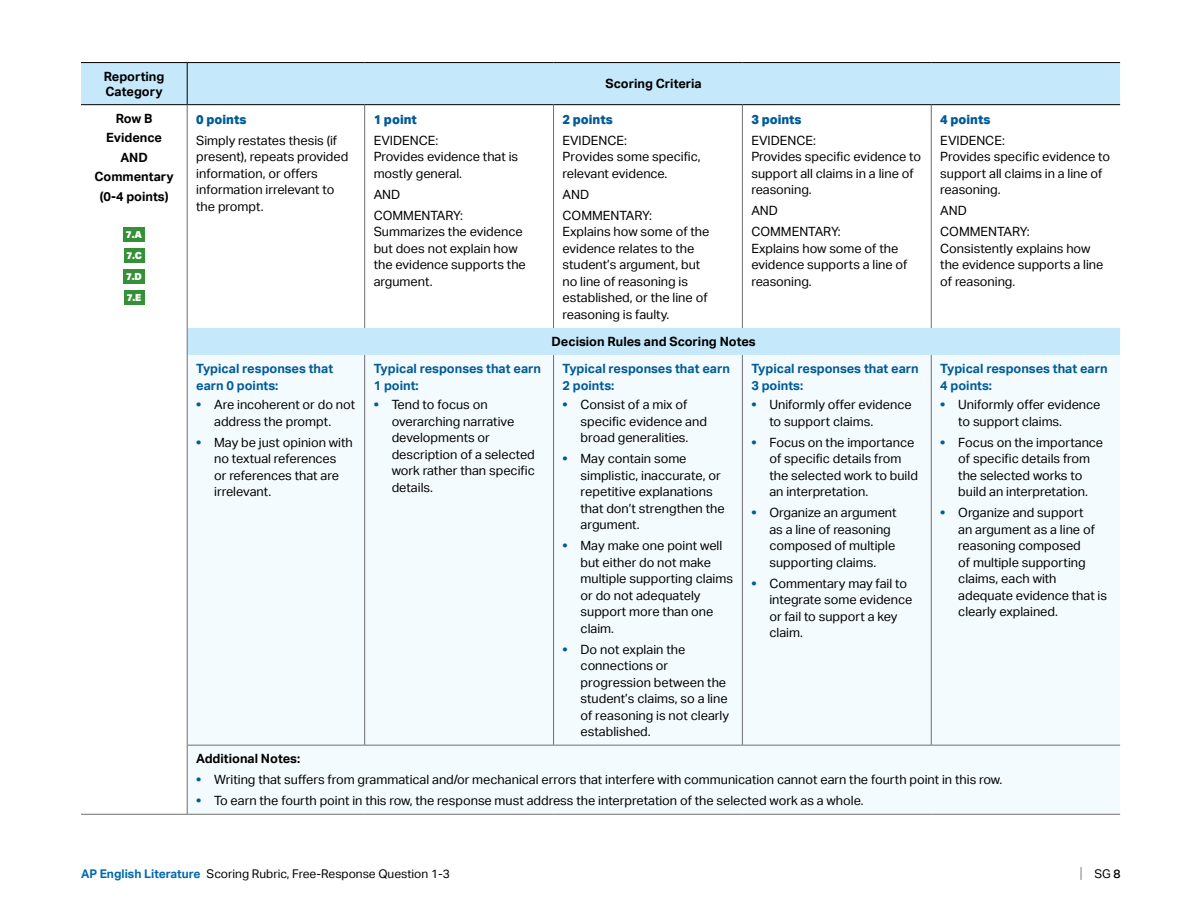
<style>
.page{position:relative;width:1188px;height:918px;background:#fff}
.page>*{position:absolute;margin:0;border:0;box-sizing:border-box;transform-origin:0 0}
.t1{font:12.75px/16.5px "Aktiv Grotesk";color:#000}
.t2{font:700 12.75px/16.5px "Aktiv Grotesk";color:#005b97}
.t3{font:700 12.75px/19.5px "Aktiv Grotesk";color:#000}
.t4{font:800 12.75px "Aktiv Grotesk";color:#005b97}
.t5{font:12px "Aktiv Grotesk";color:#000}
.t6{font:900 9.75px/21px "Aktiv Grotesk";color:#fff;text-align:justify}
.s1{font-style:inherit}
.s2{font-weight:800;color:#005b97}
.s3{font-weight:700;color:#0069ac}
.s4{font-size:15px;color:#878787}
.s5{font-weight:500}
</style>
<div class="page">
<div style="left:81px;top:63px;width:1039px;height:292px;background:#c6e8fb"></div>
<svg style="left:81px;top:105px;width:284px;height:709px"></svg>
<svg style="left:365px;top:105px;width:755px;height:223px"></svg>
<div style="left:188px;top:355px;width:932px;height:459px;background:#f4fbfe"></div>
<hr style="left:931px;top:104px;width:189px;height:1px;background:#000">
<hr style="left:931px;top:105px;width:1px;height:223px;background:#706f6f">
<hr style="left:81px;top:62px;width:106px;height:1px;background:#000">
<hr style="left:187px;top:62px;width:178px;height:1px;background:#000">
<hr style="left:365px;top:62px;width:189px;height:1px;background:#000">
<hr style="left:554px;top:62px;width:188px;height:1px;background:#000">
<hr style="left:742px;top:62px;width:189px;height:1px;background:#000">
<hr style="left:931px;top:62px;width:189px;height:1px;background:#000">
<hr style="left:187px;top:104px;width:178px;height:1px;background:#000">
<hr style="left:365px;top:104px;width:189px;height:1px;background:#000">
<hr style="left:554px;top:104px;width:188px;height:1px;background:#000">
<hr style="left:742px;top:104px;width:189px;height:1px;background:#000">
<hr style="left:931px;top:355px;width:1px;height:390px;background:#706f6f">
<hr style="left:81px;top:104px;width:106px;height:1px;background:#000">
<hr style="left:187px;top:105px;width:1px;height:223px;background:#706f6f">
<hr style="left:187px;top:355px;width:1px;height:390px;background:#706f6f">
<hr style="left:81px;top:814px;width:106px;height:1px;background:#706f6f">
<svg style="left:187px;top:328px;width:1px;height:27px"></svg>
<hr style="left:187px;top:63px;width:1px;height:41px;background:#000">
<hr style="left:187px;top:745px;width:178px;height:1px;background:#706f6f">
<hr style="left:187px;top:746px;width:1px;height:68px;background:#706f6f">
<hr style="left:365px;top:745px;width:189px;height:1px;background:#706f6f">
<hr style="left:554px;top:745px;width:188px;height:1px;background:#706f6f">
<hr style="left:742px;top:745px;width:189px;height:1px;background:#706f6f">
<hr style="left:931px;top:745px;width:189px;height:1px;background:#706f6f">
<hr style="left:187px;top:814px;width:178px;height:1px;background:#706f6f">
<hr style="left:365px;top:814px;width:189px;height:1px;background:#706f6f">
<hr style="left:554px;top:814px;width:188px;height:1px;background:#706f6f">
<hr style="left:742px;top:814px;width:189px;height:1px;background:#706f6f">
<hr style="left:931px;top:814px;width:189px;height:1px;background:#706f6f">
<hr style="left:553px;top:105px;width:1px;height:223px;background:#706f6f">
<hr style="left:553px;top:355px;width:1px;height:390px;background:#706f6f">
<hr style="left:742px;top:355px;width:1px;height:390px;background:#706f6f">
<hr style="left:364px;top:355px;width:1px;height:390px;background:#706f6f">
<hr style="left:364px;top:105px;width:1px;height:223px;background:#706f6f">
<hr style="left:742px;top:105px;width:1px;height:223px;background:#706f6f">
<div style="left:124px;top:227px;width:21px;height:15px;background:#359138"></div>
<div style="left:124px;top:248px;width:20px;height:15px;background:#359138"></div>
<div style="left:124px;top:269px;width:21px;height:15px;background:#359138"></div>
<div style="left:124px;top:290px;width:20px;height:15px;background:#359138"></div>
<p class="t3" style="left:104px;top:69px;width:62px;line-height:15px">Reporting<br>Category</p>
<p class="t3" style="left:606px;top:74px;width:98px">Scoring Criteria</p>
<p class="t3" style="left:95px;top:109px;width:81px;text-align:center">Row B<br>Evidence<br>AND<br>Commentary (0-4 points)</p>
<p class="t6" style="left:126px;top:224px;width:18px">7.A 7.C 7.D 7.E</p>
<p class="t4" style="left:374px;top:111px;width:45px">1 point</p>
<p class="t1" style="left:374px;top:132px;width:146px">EVIDENCE:<br>Provides evidence that is mostly general.</p>
<p class="t1" style="left:374px;top:184px;width:91px;line-height:21px">AND<br>COMMENTARY:</p>
<p class="t1" style="left:374px;top:224px;width:154px">Summarizes the evidence but does not explain how the evidence supports the argument.</p>
<p class="t4" style="left:196px;top:111px;width:52px">0 points</p>
<p class="t1" style="left:196px;top:132px;width:154px">Simply restates thesis (if present), repeats provided information, or offers information irrelevant to the prompt.</p>
<p class="t4" style="left:563px;top:111px;width:52px">2 points</p>
<p class="t1" style="left:563px;top:132px;width:140px">EVIDENCE:<br>Provides some specific<span class="s1">, </span>relevant evidence.</p>
<p class="t1" style="left:563px;top:184px;width:91px;line-height:21px">AND<br>COMMENTARY:</p>
<p class="t1" style="left:563px;top:224px;width:148px">Explains how some of the evidence relates to the student’s argument, but no line of reasoning is established, or the line of reasoning is faulty.</p>
<p class="t4" style="left:751px;top:111px;width:52px">3 points</p>
<p class="t1" style="left:751px;top:132px;width:171px">EVIDENCE:<br>Provides specific evidence to support all claims in a line of reasoning.</p>
<p class="t1" style="left:751px;top:201px;width:91px;line-height:21px">AND<br>COMMENTARY:</p>
<p class="t1" style="left:751px;top:240px;width:158px">Explains how some of the evidence supports a line of reasoning.</p>
<p class="t2" style="left:196px;top:360px;width:138px">Typical responses that earn 0 points:</p>
<p class="t1" style="left:196px;top:397px;width:161px;text-align:center"><span class="s2">•</span> Are incoherent or do not address the prompt.</p>
<p class="t1" style="left:214px;top:434px;width:140px;text-indent:-18px"><span class="s2">•</span> May be just opinion with no textual references<br>or references that are irrelevant.</p>
<p class="t2" style="left:374px;top:361px;width:169px">Typical responses that earn<br>1 point:</p>
<p class="t1" style="left:392px;top:397px;width:145px;text-indent:-18px"><span class="s2">•</span> Tend to focus on overarching narrative developments or description of a selected work rather than specific details.</p>
<p class="t3" style="left:552px;top:332px;width:206px">Decision Rules and Scoring Notes</p>
<p class="t2" style="left:563px;top:361px;width:169px">Typical responses that earn<br>2 points:</p>
<p class="t1" style="left:581px;top:397px;width:128px;text-indent:-18px"><span class="s2">•</span> Consist of a mix of specific evidence and broad generalities.</p>
<p class="t1" style="left:581px;top:451px;width:146px;text-indent:-18px"><span class="s2">•</span> May contain some simplistic, inaccurate, or repetitive explanations that don’t strengthen the argument.</p>
<p class="t1" style="left:581px;top:538px;width:154px;text-indent:-18px"><span class="s2">•</span> May make one point well but either do not make multiple supporting claims or do not adequately support more than one claim.</p>
<p class="t1" style="left:581px;top:641px;width:150px;text-indent:-18px"><span class="s2">•</span> Do not explain the connections or progression between the student’s claims, so a line of reasoning is not clearly established.</p>
<p class="t2" style="left:751px;top:361px;width:169px">Typical responses that earn<br>3 points:</p>
<p class="t1" style="left:769px;top:397px;width:144px;text-indent:-18px"><span class="s2">•</span> Uniformly offer evidence to support claims.</p>
<p class="t1" style="left:769px;top:434px;width:150px;text-indent:-18px"><span class="s2">•</span> Focus on the importance of specific details from the selected work to build an interpretation.</p>
<p class="t1" style="left:769px;top:505px;width:129px;text-indent:-18px"><span class="s2">•</span> Organize an argument as a line of reasoning composed of multiple supporting claims.</p>
<p class="t1" style="left:769px;top:575px;width:145px;text-indent:-18px"><span class="s2">•</span> Commentary may fail to integrate some evidence or fail to support a key claim.</p>
<p class="t4" style="left:940px;top:111px;width:52px">4 points</p>
<p class="t1" style="left:940px;top:132px;width:171px">EVIDENCE:<br>Provides specific evidence to support all claims in a line of reasoning.</p>
<p class="t1" style="left:940px;top:201px;width:91px;line-height:21px">AND<br>COMMENTARY:</p>
<p class="t1" style="left:940px;top:240px;width:165px">Consistently explains how the evidence supports a line of reasoning.</p>
<p class="t2" style="left:940px;top:361px;width:169px">Typical responses that earn<br>4 points:</p>
<p class="t1" style="left:958px;top:397px;width:144px;text-indent:-18px"><span class="s2">•</span> Uniformly offer evidence to support claims.</p>
<p class="t1" style="left:940px;top:434px;width:164px;text-align:center"><span class="s2">•</span> Focus on the importance of specific details from<br>the selected works to<br>build an interpretation.</p>
<p class="t1" style="left:958px;top:505px;width:150px;text-indent:-18px"><span class="s2">•</span> Organize and support<br>an argument as a line of reasoning composed<br>of multiple supporting claims, each with adequate evidence that is clearly explained.</p>
<p class="t3" style="left:196px;top:749px;width:106px">Additional Notes:</p>
<p class="t1" style="left:196px;top:772px;width:808px"><span class="s2">•</span> Writing that suffers from grammatical and/or mechanical errors that interfere with communication cannot earn the fourth point in this row.</p>
<p class="t1" style="left:196px;top:793px;width:669px"><span class="s2">•</span> To earn the fourth point in this row, the response must address the interpretation of the selected work as a whole.</p>
<p class="t5" style="left:81px;top:866px;width:370px"><span class="s3">AP English Literature</span> Scoring Rubric, Free-Response Question 1-3</p>
<p class="t5" style="left:1080px;top:866px;width:42px"><span class="s4">|</span> SG <span class="s5">8</span></p>
</div>
